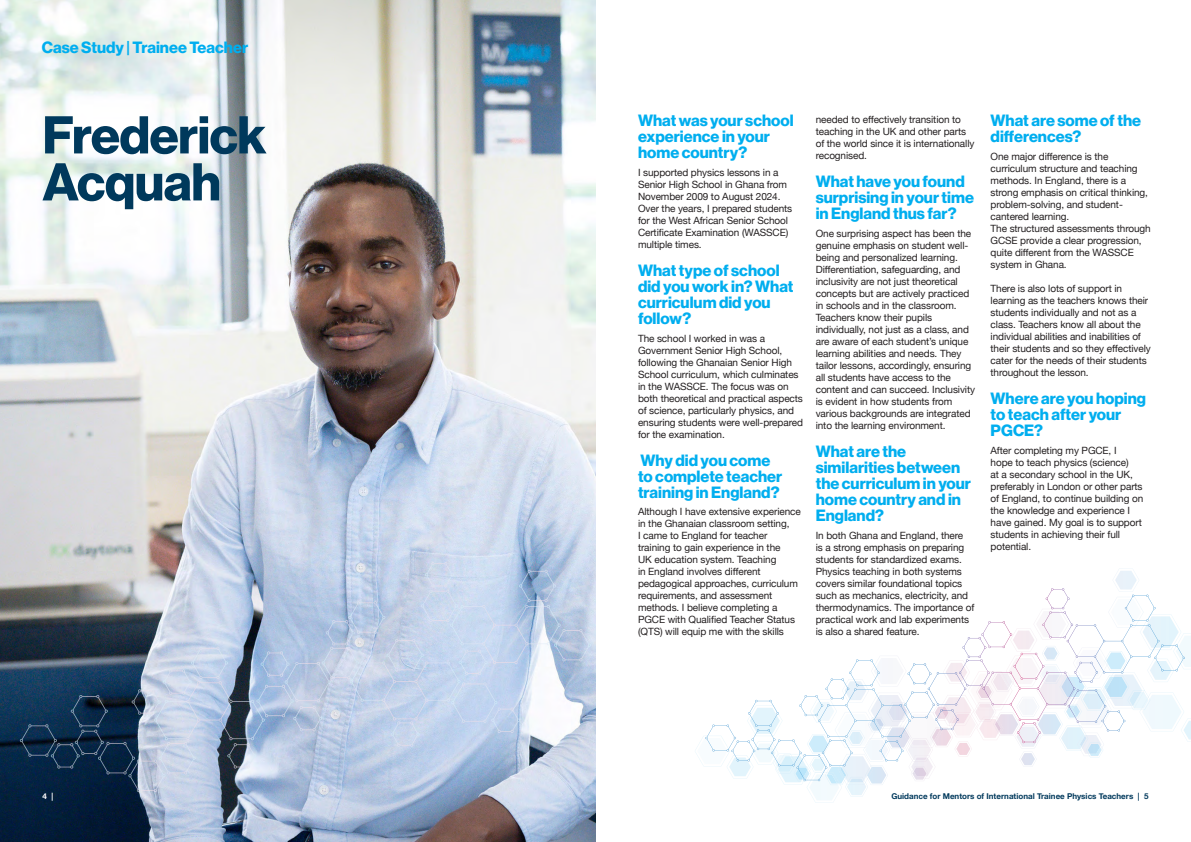
<style>
.page{position:relative;width:1191px;height:842px;background:#fff}
.page>*{position:absolute;margin:0;border:0;box-sizing:border-box;transform-origin:0 0}
.Heading{font:52px/47px "N Haas Grotesk DS Pro 75 Bd";letter-spacing:-.01em;color:#00395c}
.Sub_Heading{font:16px/16px "N Haas Grotesk DS Pro 75 Bd";color:#00aeef}
.Body{font:10px/12px "Helvetica Neue";letter-spacing:-.01em;color:#231f20}
.t1{font:700 8px "Helvetica Neue";color:#00395c}
.Body-2{font:700 8px "Helvetica Neue";color:#fff}
</style>
<div class="page">
<svg style="left:695px;top:571px;width:496px;height:232px"></svg>
<img style="left:0;top:0;width:595px;height:842px">
<img style="left:20px;top:562px;width:571px;height:230px">
<p class="Sub_Heading" style="left:42px;top:40px;width:208px">Case Study | Trainee Teacher</p>
<p class="Heading" style="left:43px;top:112px;width:225px">Frederick<br>Acquah</p>
<p class="Sub_Heading" style="left:638px;top:113px;width:157px">What was your school experience in your home country?</p>
<p class="Body" style="left:638px;top:167px;width:156px">I supported physics lessons in a<br>Senior High School in Ghana from<br>November 2009 to August 2024.<br>Over the years, I prepared students for the West African Senior School<br>Certificate Examination (WASSCE) multiple times.</p>
<p class="Sub_Heading" style="left:638px;top:262px;width:157px">What type of school did you work in? What curriculum did you follow?</p>
<p class="Body" style="left:638px;top:333px;width:166px">The school I worked in was a Government Senior High School, following the Ghanaian Senior High School curriculum, which culminates in the WASSCE. The focus was on both theoretical and practical aspects of science, particularly physics, and ensuring students were well-prepared for the examination.</p>
<p class="Sub_Heading" style="left:638px;top:452px;width:146px">Why did you come to complete teacher training in England?</p>
<p class="Body" style="left:638px;top:506px;width:164px">Although I have extensive experience in the Ghanaian classroom setting,<br>I came to England for teacher training to gain experience in the<br>UK education system. Teaching<br>in England involves different pedagogical approaches, curriculum requirements, and assessment methods. I believe completing a PGCE with Qualified Teacher Status (QTS) will equip me with the skills</p>
<p class="Body" style="left:815px;top:114px;width:160px">needed to effectively transition to teaching in the UK and other parts of the world since it is internationally recognised.</p>
<p class="Sub_Heading" style="left:815px;top:174px;width:160px">What have you found surprising in your time in England thus far?</p>
<p class="Body" style="left:815px;top:228px;width:161px">One surprising aspect has been the genuine emphasis on student well&shy;being and personalized learning.<br>Differentiation, safeguarding, and inclusivity are not just theoretical concepts but are actively practiced in schools and in the classroom.<br>Teachers know their pupils individually, not just as a class, and are aware of each student’s unique learning abilities and needs. They tailor lessons, accordingly, ensuring all students have access to the content and can succeed. Inclusivity is evident in how students from various backgrounds are integrated into the learning environment.</p>
<p class="Sub_Heading" style="left:815px;top:444px;width:157px">What are the similarities between the curriculum in your home country and in<br>England?</p>
<p class="Body" style="left:815px;top:530px;width:160px">In both Ghana and England, there<br>is a strong emphasis on preparing students for standardized exams.<br>Physics teaching in both systems covers similar foundational topics such as mechanics, electricity, and thermodynamics. The importance of practical work and lab experiments is also a shared feature.</p>
<p class="Sub_Heading" style="left:990px;top:113px;width:152px">What are some of the differences?</p>
<p class="Body" style="left:990px;top:151px;width:159px">One major difference is the curriculum structure and teaching methods. In England, there is a strong emphasis on critical thinking, problem-solving, and student&shy;cantered learning.</p>
<p class="Body" style="left:990px;top:223px;width:162px">The structured assessments through<br>GCSE provide a clear progression, quite different from the WASSCE system in Ghana.</p>
<p class="Body" style="left:990px;top:283px;width:162px">There is also lots of support in learning as the teachers knows their students individually and not as a class. Teachers know all about the individual abilities and inabilities of their students and so they effectively cater for the needs of their students throughout the lesson.</p>
<p class="Sub_Heading" style="left:990px;top:390px;width:157px">Where are you hoping to teach after your<br>PGCE?</p>
<p class="Body" style="left:990px;top:445px;width:154px">After completing my PGCE, I<br>hope to teach physics (science)<br>at a secondary school in the UK, preferably in London or other parts of England, to continue building on the knowledge and experience I have gained. My goal is to support students in achieving their full potential.</p>
<p class="Body-2" style="left:43px;top:790px;width:12px">4 |</p>
<p class="t1" style="left:891px;top:790px;width:259px">Guidance for Mentors of International Trainee Physics Teachers | 5</p>
</div>
